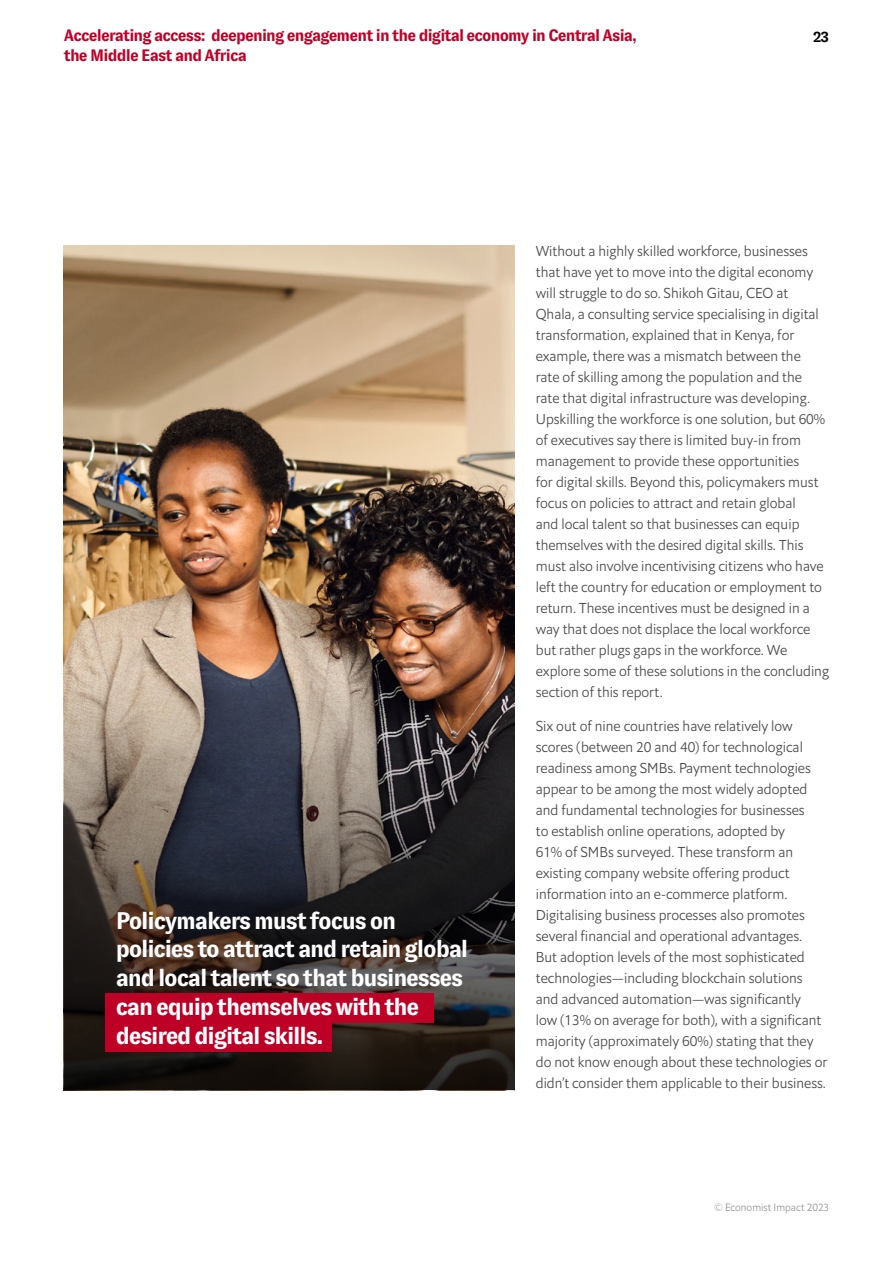
<style>
.page{position:relative;width:893px;height:1263px;background:#fff}
.page>*{position:absolute;margin:0;border:0;box-sizing:border-box;transform-origin:0 0}
.t1{font:700 24px/28.8px "GT Zirkon";letter-spacing:-.05em;color:#fff}
.t2{font:700 16.5px/19.8px "GT Zirkon";letter-spacing:-.05em;color:#be0027}
.t3{font:700 15px "GT Zirkon";color:#000}
.t4{font:14.25px/21px "Econ Sans Lig";color:#484848}
.t5{font:10.5px "Econ Sans Lig";color:#939393}
</style>
<div class="page">
<img style="left:64px;top:245px;width:450px;height:433px">
<svg style="left:64px;top:678px;width:450px;height:412px;background:#48403d"></svg>
<div style="left:105px;top:992px;width:328px;height:30px;background:#be0027"></div>
<div style="left:105px;top:1022px;width:226px;height:30px;background:#be0027"></div>
<p class="t2" style="left:64px;top:26px;width:575px">Accelerating access: deepening engagement in the digital economy in Central Asia, the Middle East and Africa</p>
<p class="t3" style="left:813px;top:28px;width:18px">23</p>
<h1 class="t1" style="left:116px;top:906px;width:354px">Policymakers must focus on policies to attract and retain global and local talent so that businesses can equip themselves with the desired digital skills.</h1>
<p class="t4" style="left:536px;top:241px;width:295px">Without a highly skilled workforce, businesses that have yet to move into the digital economy will struggle to do so. Shikoh Gitau, CEO at Qhala, a consulting service specialising in digital transformation, explained that in Kenya, for example, there was a mismatch between the<br>rate of skilling among the population and the rate that digital infrastructure was developing.<br>Upskilling the workforce is one solution, but 60% of executives say there is limited buy-in from management to provide these opportunities<br>for digital skills. Beyond this, policymakers must focus on policies to attract and retain global<br>and local talent so that businesses can equip themselves with the desired digital skills. This must also involve incentivising citizens who have left the country for education or employment to return. These incentives must be designed in a way that does not displace the local workforce but rather plugs gaps in the workforce. We explore some of these solutions in the concluding section of this report.</p>
<p class="t4" style="left:536px;top:715px;width:293px">Six out of nine countries have relatively low scores (between 20 and 40) for technological readiness among SMBs. Payment technologies appear to be among the most widely adopted and fundamental technologies for businesses<br>to establish online operations, adopted by<br>61% of SMBs surveyed. These transform an existing company website offering product information into an e-commerce platform.<br>Digitalising business processes also promotes several financial and operational advantages.<br>But adoption levels of the most sophisticated technologies—including blockchain solutions and advanced automation—was significantly<br>low (13% on average for both), with a significant majority (approximately 60%) stating that they do not know enough about these technologies or didn’t consider them applicable to their business.</p>
<p class="t5" style="left:714px;top:1201px;width:117px">© Economist Impact 2023</p>
</div>
